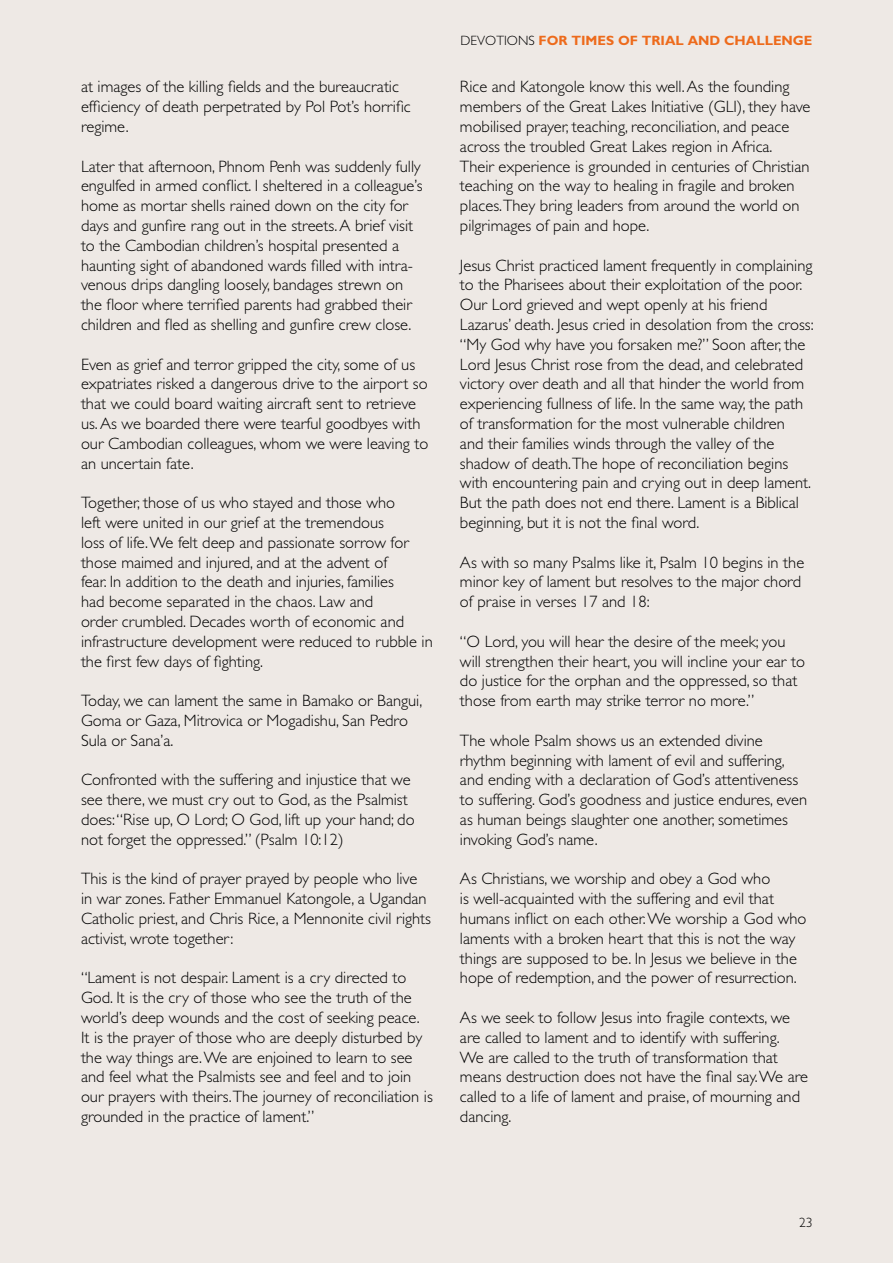
<style>
.page{position:relative;width:893px;height:1263px;background:#eee9e5}
.page>*{position:absolute;margin:0;border:0;box-sizing:border-box;transform-origin:0 0}
.t1{font:300 16.5px/19.8px "Gill Sans Std";color:#000}
.t2{font:700 13.5px "Gill Sans Std";color:#ed6b1c}
.t3{font:300 13.5px "Gill Sans Std";color:#000}
.s1{font-weight:300;color:#000}
</style>
<div class="page">
<p class="t1" style="left:81px;top:77px;width:331px">at images of the killing fields and the bureaucratic efficiency of death perpetrated by Pol Pot’s horrific regime.</p>
<p class="t1" style="left:81px;top:156px;width:343px">Later that afternoon, Phnom Penh was suddenly fully engulfed in armed conflict. I sheltered in a colleague’s home as mortar shells rained down on the city for days and gunfire rang out in the streets. A brief visit to the Cambodian children’s hospital presented a haunting sight of abandoned wards filled with intra&shy;venous drips dangling loosely, bandages strewn on the floor where terrified parents had grabbed their children and fled as shelling and gunfire crew close.</p>
<p class="t1" style="left:81px;top:354px;width:349px">Even as grief and terror gripped the city, some of us expatriates risked a dangerous drive to the airport so that we could board waiting aircraft sent to retrieve us. As we boarded there were tearful goodbyes with our Cambodian colleagues, whom we were leaving to an uncertain fate.</p>
<p class="t1" style="left:81px;top:493px;width:353px">Together, those of us who stayed and those who<br>left were united in our grief at the tremendous<br>loss of life. We felt deep and passionate sorrow for those maimed and injured, and at the advent of<br>fear. In addition to the death and injuries, families<br>had become separated in the chaos. Law and<br>order crumbled. Decades worth of economic and infrastructure development were reduced to rubble in the first few days of fighting.</p>
<p class="t1" style="left:81px;top:691px;width:343px">Today, we can lament the same in Bamako or Bangui,<br>Goma or Gaza, Mitrovica or Mogadishu, San Pedro<br>Sula or Sana’a.</p>
<p class="t1" style="left:81px;top:770px;width:335px">Confronted with the suffering and injustice that we see there, we must cry out to God, as the Psalmist does: “Rise up, O Lord; O God, lift up your hand; do not forget the oppressed.” (Psalm 10:12)</p>
<p class="t1" style="left:81px;top:869px;width:352px">This is the kind of prayer prayed by people who live in war zones. Father Emmanuel Katongole, a Ugandan Catholic priest, and Chris Rice, a Mennonite civil rights activist, wrote together:</p>
<p class="t1" style="left:81px;top:968px;width:353px">“Lament is not despair. Lament is a cry directed to God. It is the cry of those who see the truth of the world’s deep wounds and the cost of seeking peace.<br>It is the prayer of those who are deeply disturbed by the way things are. We are enjoined to learn to see and feel what the Psalmists see and feel and to join our prayers with theirs. The journey of reconciliation is grounded in the practice of lament.”</p>
<p class="t2" style="left:461px;top:33px;width:353px"><span class="s1">DEVOTIONS</span> FOR TIMES OF TRIAL AND CHALLENGE</p>
<p class="t1" style="left:460px;top:77px;width:352px">Rice and Katongole know this well. As the founding members of the Great Lakes Initiative (GLI), they have mobilised prayer, teaching, reconciliation, and peace across the troubled Great Lakes region in Africa.<br>Their experience is grounded in centuries of Christian teaching on the way to healing in fragile and broken places. They bring leaders from around the world on pilgrimages of pain and hope.</p>
<p class="t1" style="left:460px;top:255px;width:355px">Jesus Christ practiced lament frequently in complaining to the Pharisees about their exploitation of the poor.<br>Our Lord grieved and wept openly at his friend Lazarus’ death. Jesus cried in desolation from the cross: “My God why have you forsaken me?” Soon after, the Lord Jesus Christ rose from the dead, and celebrated victory over death and all that hinder the world from experiencing fullness of life. In the same way, the path of transformation for the most vulnerable children<br>and their families winds through the valley of the shadow of death. The hope of reconciliation begins with encountering pain and crying out in deep lament.<br>But the path does not end there. Lament is a Biblical beginning, but it is not the final word.</p>
<p class="t1" style="left:460px;top:552px;width:346px">As with so many Psalms like it, Psalm 10 begins in the minor key of lament but resolves to the major chord of praise in verses 17 and 18:</p>
<p class="t1" style="left:460px;top:631px;width:346px">“O Lord, you will hear the desire of the meek; you will strengthen their heart, you will incline your ear to do justice for the orphan and the oppressed, so that those from earth may strike terror no more.”</p>
<p class="t1" style="left:460px;top:730px;width:349px">The whole Psalm shows us an extended divine rhythm beginning with lament of evil and suffering, and ending with a declaration of God’s attentiveness to suffering. God’s goodness and justice endures, even as human beings slaughter one another, sometimes invoking God’s name.</p>
<p class="t1" style="left:460px;top:869px;width:348px">As Christians, we worship and obey a God who<br>is well-acquainted with the suffering and evil that humans inflict on each other. We worship a God who laments with a broken heart that this is not the way things are supposed to be. In Jesus we believe in the hope of redemption, and the power of resurrection.</p>
<p class="t1" style="left:460px;top:1008px;width:350px">As we seek to follow Jesus into fragile contexts, we are called to lament and to identify with suffering.<br>We are called to the truth of transformation that means destruction does not have the final say. We are called to a life of lament and praise, of mourning and dancing.</p>
<p class="t3" style="left:799px;top:1215px;width:15px">23</p>
</div>
